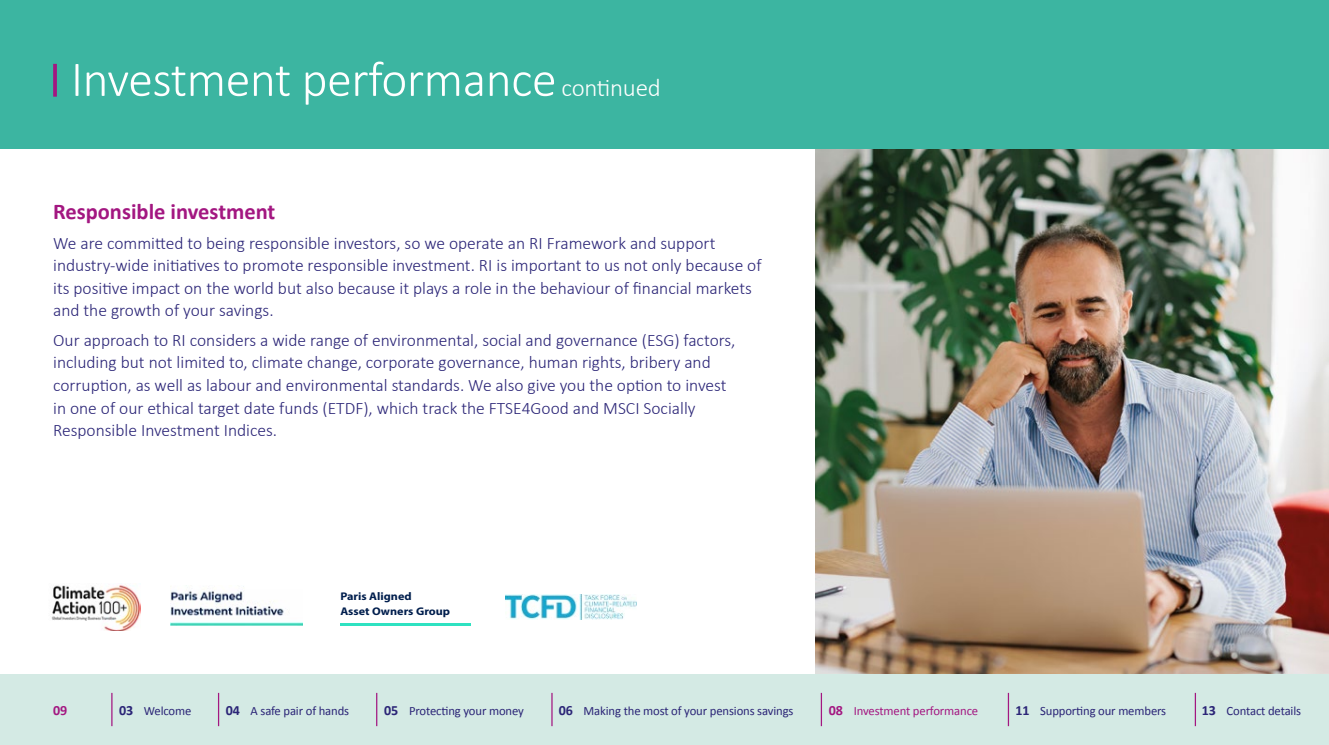
<style>
.page{position:relative;width:1329px;height:745px;background:#fff}
.page>*{position:absolute;margin:0;border:0;box-sizing:border-box;transform-origin:0 0}
.t1{font:300 50px "Calibri";letter-spacing:-.01em;color:#fff}
.t2{font:700 22.5px "Calibri";color:#a31781}
.t3{font:300 17.5px/22.5px "Calibri";color:#2b2577}
.t4{font:700 14px "Calibri";color:#a31781}
.t5{font:12.62px "Calibri";letter-spacing:-.01em;color:#2b2577}
.t6{font:12.62px "Calibri";letter-spacing:-.01em;color:#a31781}
.t7{font:700 11.12px/14.2px "Myriad Pro";color:#001e4d;scale:1.09 1}
.s1{font-size:25px}
.s2{font-weight:700;font-size:14px}
</style>
<div class="page">
<img style="left:815px;top:149px;width:514px;height:524px">
<div style="left:0;top:0;width:1329px;height:149px;background:#3cb5a1"></div>
<img style="left:51px;top:585px;width:90px;height:45px">
<img style="left:170px;top:585px;width:132px;height:40px">
<img style="left:505px;top:594px;width:132px;height:24px">
<hr style="left:340px;top:622px;width:130px;height:3px;background:#2ee2c1">
<svg style="left:53px;top:64px;width:4px;height:33px"></svg>
<div style="left:0;top:673px;width:1329px;height:71px;background:#d4eae4"></div>
<hr style="left:111px;top:692px;width:1px;height:33px;background:#a31781">
<hr style="left:218px;top:692px;width:1px;height:33px;background:#a31781">
<hr style="left:376px;top:692px;width:1px;height:33px;background:#a31781">
<hr style="left:551px;top:692px;width:1px;height:33px;background:#a31781">
<hr style="left:821px;top:692px;width:1px;height:33px;background:#a31781">
<hr style="left:1008px;top:692px;width:1px;height:33px;background:#a31781">
<hr style="left:1195px;top:692px;width:1px;height:33px;background:#a31781">
<h1 class="t1" style="left:71px;top:48px;width:591px">Investment performance <span class="s1">continued</span></h1>
<p class="t2" style="left:53px;top:195px;width:224px">Responsible investment</p>
<p class="t3" style="left:53px;top:231px;width:710px">We are committed to being responsible investors, so we operate an RI Framework and support industry-wide initiatives to promote responsible investment. RI is important to us not only because of its positive impact on the world but also because it plays a role in the behaviour of financial markets and the growth of your savings.</p>
<p class="t3" style="left:53px;top:328px;width:684px">Our approach to RI considers a wide range of environmental, social and governance (ESG) factors, including but not limited to, climate change, corporate governance, human rights, bribery and corruption, as well as labour and environmental standards. We also give you the option to invest in one of our ethical target date funds (ETDF), which track the FTSE4Good and MSCI Socially Responsible Investment Indices.</p>
<p class="t7" style="left:340px;top:589px;width:102px">Paris Aligned<br>Asset Owners Group</p>
<p class="t4" style="left:53px;top:699px;width:16px">09</p>
<p class="t5" style="left:119px;top:701px;width:74px"><span class="s2">03</span> Welcome</p>
<p class="t5" style="left:226px;top:701px;width:125px"><span class="s2">04</span> A safe pair of hands</p>
<p class="t5" style="left:384px;top:701px;width:141px"><span class="s2">05</span> Protecting your money</p>
<p class="t5" style="left:559px;top:701px;width:236px"><span class="s2">06</span> Making the most of your pensions savings</p>
<p class="t6" style="left:829px;top:701px;width:151px"><span class="s2">08</span> Investment performance</p>
<p class="t5" style="left:1015px;top:701px;width:152px"><span class="s2">11</span> Supporting our members</p>
<p class="t5" style="left:1202px;top:701px;width:101px"><span class="s2">13</span> Contact details</p>
</div>
